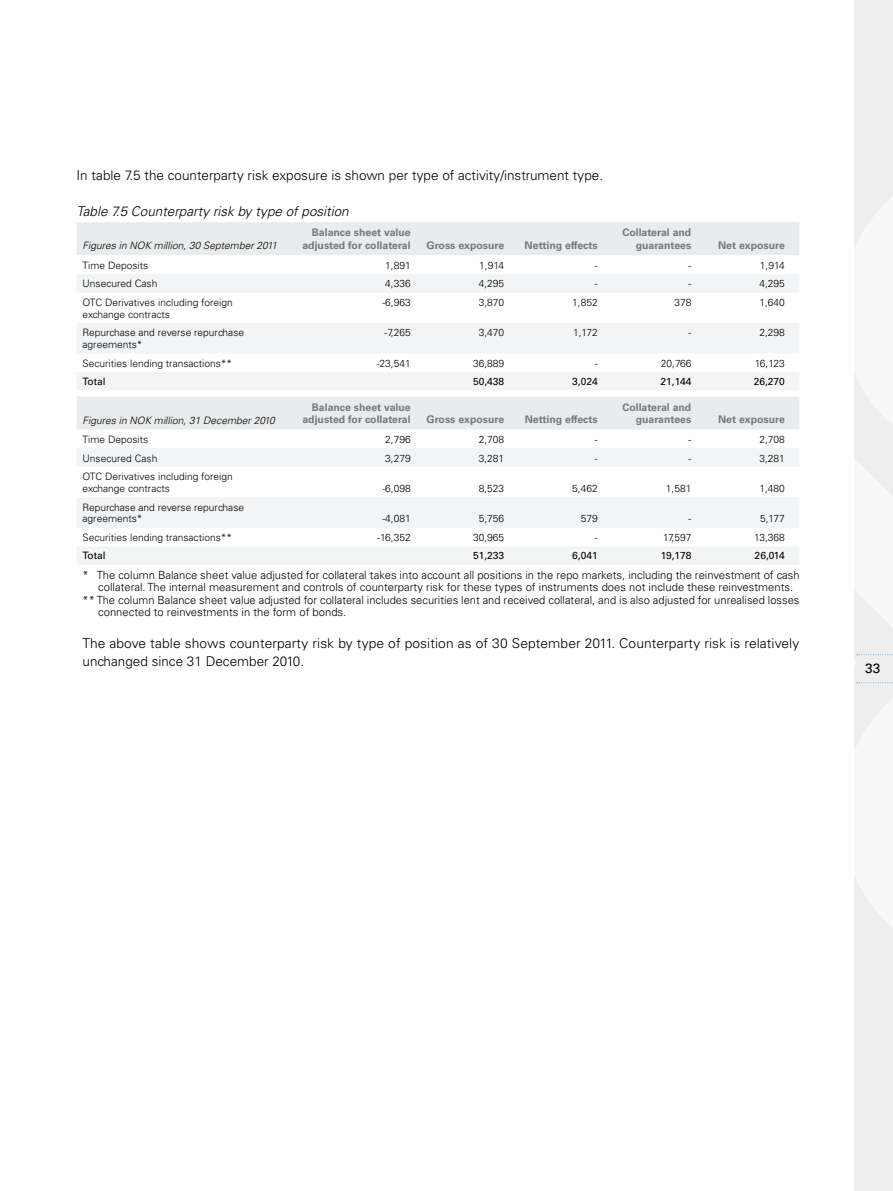
<style>
.page{position:relative;width:893px;height:1191px;background:#fff}
.page>*{position:absolute;margin:0;border:0;box-sizing:border-box;transform-origin:0 0}
.t1{font:300 13.5px/18px "Univers";color:#000}
.t2{font:italic 300 13.5px "Univers LT Std";color:#000}
.t3{font:13.5px "Univers";color:#000}
.t4{font:300 11.25px "Univers";color:#000}
.t5{font:700 10.5px/12.5px "Univers";color:#74787b;text-align:right}
.t6{font:300 10.2px/11.7px "Univers";color:#000}
.t7{font:italic 300 10.2px "Univers LT Std";color:#000}
.t8{font:10.2px "Univers";color:#000}
</style>
<div class="page">
<div style="left:854px;top:0;width:39px;height:1191px;background:#eee"></div>
<div style="left:77px;top:222px;width:722px;height:33px;background:#eaebec"></div>
<svg style="left:77px;top:274px;width:722px;height:79px;fill:#f3f4f5"></svg>
<div style="left:77px;top:372px;width:722px;height:18px;background:#f3f4f5"></div>
<div style="left:77px;top:396px;width:722px;height:33px;background:#eaebec"></div>
<svg style="left:77px;top:448px;width:722px;height:116px;fill:#f3f4f5"></svg>
<h1 class="t1" style="left:77px;top:166px;width:528px">I n table 7.5 the counterparty risk exposure is shown per type of activity/instrument type.</h1>
<h1 class="t2" style="left:77px;top:203px;width:274px">Table 7.5 Counterparty risk by type of position</h1>
<p class="t7" style="left:83px;top:239px;width:196px">Figures in NOK million, 30 September 2011</p>
<p class="t5" style="left:302px;top:226px;width:110px">Balance sheet value adjusted for collateral</p>
<p class="t5" style="left:427px;top:239px;width:79px">Gross exposure</p>
<p class="t5" style="left:525px;top:239px;width:75px">Netting effects</p>
<p class="t5" style="left:622px;top:226px;width:71px">Collateral and guarantees</p>
<p class="t5" style="left:718px;top:239px;width:68px">Net exposure</p>
<p class="t6" style="left:83px;top:259px;width:67px">Time Deposits</p>
<p class="t6" style="left:385px;top:259px;width:27px">1,891</p>
<p class="t6" style="left:479px;top:259px;width:27px">1,914</p>
<p class="t6" style="left:760px;top:259px;width:27px">1,914</p>
<p class="t6" style="left:83px;top:278px;width:76px">U nsecured Cash</p>
<p class="t6" style="left:385px;top:278px;width:27px">4,336</p>
<p class="t6" style="left:479px;top:278px;width:27px">4,295</p>
<p class="t6" style="left:595px;top:278px;width:4px">-</p>
<p class="t6" style="left:688px;top:278px;width:4px">-</p>
<p class="t6" style="left:759px;top:278px;width:27px">4,295</p>
<p class="t6" style="left:83px;top:296px;width:152px">OTC Derivatives including foreign exchange contracts</p>
<p class="t6" style="left:382px;top:296px;width:30px">-6,963</p>
<p class="t6" style="left:479px;top:296px;width:27px">3,870</p>
<p class="t6" style="left:572px;top:296px;width:27px">1,852</p>
<p class="t6" style="left:674px;top:296px;width:19px">378</p>
<p class="t6" style="left:759px;top:296px;width:27px">1,640</p>
<p class="t6" style="left:83px;top:327px;width:163px">Repurchase and reverse repurchase agreements*</p>
<p class="t6" style="left:384px;top:327px;width:28px">-7,265</p>
<p class="t6" style="left:479px;top:327px;width:27px">3,470</p>
<p class="t6" style="left:573px;top:327px;width:26px">1,172</p>
<p class="t6" style="left:688px;top:327px;width:4px">-</p>
<p class="t6" style="left:759px;top:327px;width:27px">2,298</p>
<p class="t6" style="left:83px;top:357px;width:151px">Securities lending transactions**</p>
<p class="t6" style="left:377px;top:357px;width:36px">-23,541</p>
<p class="t6" style="left:473px;top:357px;width:33px">36,889</p>
<p class="t6" style="left:595px;top:357px;width:4px">-</p>
<p class="t6" style="left:661px;top:357px;width:32px">20,766</p>
<p class="t6" style="left:755px;top:357px;width:32px">16,123</p>
<p class="t8" style="left:83px;top:375px;width:25px">Total</p>
<p class="t8" style="left:473px;top:375px;width:33px">50,438</p>
<p class="t8" style="left:572px;top:375px;width:27px">3,024</p>
<p class="t8" style="left:660px;top:375px;width:32px">21,144</p>
<p class="t8" style="left:754px;top:375px;width:33px">26,270</p>
<p class="t7" style="left:83px;top:414px;width:194px">Figures in NOK million, 31 December 2010</p>
<p class="t5" style="left:622px;top:401px;width:71px">Collateral and guarantees</p>
<p class="t5" style="left:302px;top:401px;width:110px">Balance sheet value adjusted for collateral</p>
<p class="t5" style="left:427px;top:413px;width:79px">Gross exposure</p>
<p class="t5" style="left:525px;top:413px;width:75px">Netting effects</p>
<p class="t5" style="left:718px;top:413px;width:68px">Net exposure</p>
<p class="t6" style="left:83px;top:433px;width:67px">Time Deposits</p>
<p class="t6" style="left:385px;top:433px;width:27px">2,796</p>
<p class="t6" style="left:479px;top:433px;width:27px">2,708</p>
<p class="t6" style="left:595px;top:433px;width:4px">-</p>
<p class="t6" style="left:688px;top:433px;width:4px">-</p>
<p class="t6" style="left:759px;top:433px;width:27px">2,708</p>
<p class="t6" style="left:83px;top:452px;width:76px">U nsecured Cash</p>
<p class="t6" style="left:385px;top:452px;width:27px">3,279</p>
<p class="t6" style="left:479px;top:452px;width:27px">3,281</p>
<p class="t6" style="left:759px;top:452px;width:27px">3,281</p>
<p class="t6" style="left:83px;top:471px;width:152px">OTC Derivatives including foreign exchange contracts</p>
<p class="t6" style="left:382px;top:482px;width:30px">-6,098</p>
<p class="t6" style="left:479px;top:482px;width:27px">8,523</p>
<p class="t6" style="left:572px;top:482px;width:27px">5,462</p>
<p class="t6" style="left:666px;top:482px;width:27px">1,581</p>
<p class="t6" style="left:759px;top:482px;width:27px">1,480</p>
<p class="t6" style="left:83px;top:501px;width:163px">Repurchase and reverse repurchase agreements*</p>
<p class="t6" style="left:382px;top:513px;width:30px">-4,081</p>
<p class="t6" style="left:479px;top:513px;width:27px">5,756</p>
<p class="t6" style="left:581px;top:513px;width:19px">579</p>
<p class="t6" style="left:688px;top:513px;width:4px">-</p>
<p class="t6" style="left:760px;top:513px;width:26px">5,177</p>
<p class="t6" style="left:83px;top:531px;width:151px">Securities lending transactions**</p>
<p class="t6" style="left:377px;top:531px;width:35px">-16,352</p>
<p class="t6" style="left:473px;top:531px;width:33px">30,965</p>
<p class="t6" style="left:595px;top:531px;width:4px">-</p>
<p class="t6" style="left:663px;top:531px;width:30px">17,597</p>
<p class="t6" style="left:754px;top:531px;width:32px">13,368</p>
<p class="t8" style="left:83px;top:550px;width:25px">Total</p>
<p class="t8" style="left:473px;top:550px;width:33px">51,233</p>
<p class="t8" style="left:572px;top:550px;width:27px">6,041</p>
<p class="t8" style="left:661px;top:550px;width:32px">19,178</p>
<p class="t8" style="left:755px;top:550px;width:32px">26,014</p>
<p class="t4" style="left:83px;top:568px;width:719px">* The column Balance sheet value adjusted for collateral takes into account all positions in the repo markets, including the reinvestment of cash</p>
<p class="t4" style="left:98px;top:580px;width:696px">collateral. The internal measurement and controls of counterparty risk for these types of instruments does not include these reinvestments.</p>
<p class="t4" style="left:83px;top:593px;width:718px">** The column Balance sheet value adjusted for collateral includes securities lent and received collateral, and is also adjusted for unrealised losses</p>
<p class="t4" style="left:98px;top:605px;width:250px">connected to reinvestments in the form of bonds.</p>
<h1 class="t1" style="left:83px;top:634px;width:718px">The above table shows counterparty risk by type of position as of 30 September 2011. Counterparty risk is relatively unchanged since 31 December 2010.</h1>
<h1 class="t3" style="left:865px;top:659px;width:17px">33</h1>
</div>
